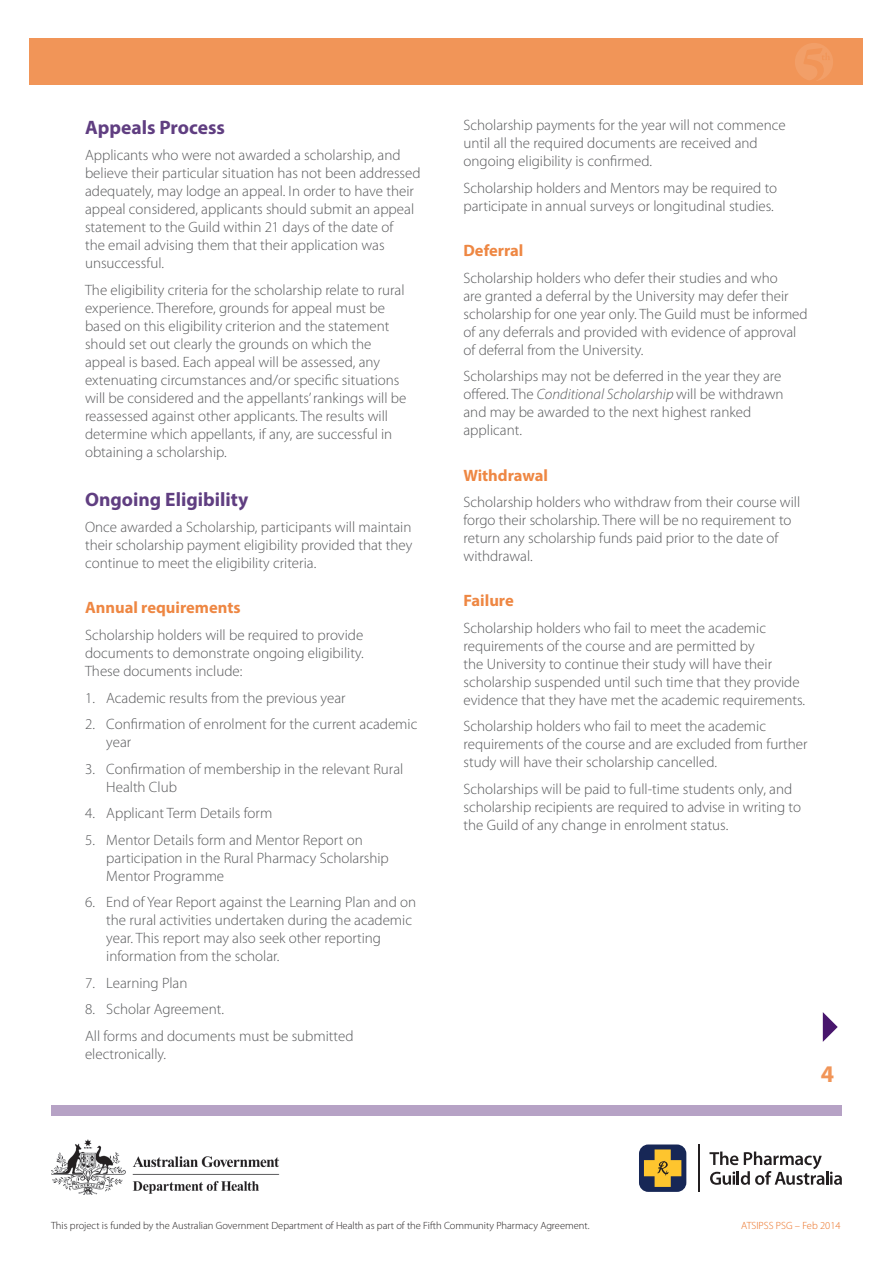
<style>
.page{position:relative;width:893px;height:1263px;background:#fff}
.page>*{position:absolute;margin:0;border:0;box-sizing:border-box;transform-origin:0 0}
.t1{font:700 24px "Myriad Pro";color:#f19558}
.t2{font:700 19.5px "Myriad Pro";color:#603e81}
.t3{font:700 16.5px "Myriad Pro";color:#ee8743}
.t4{font:300 15px/18px "Myriad Pro";color:#57585a}
.t5{font:300 10.5px "Myriad Pro";color:#231f20}
.t6{font:300 10.5px "Myriad Pro";color:#ea6d1f}
.s1{font-style:italic}
</style>
<div class="page">
<div style="left:30px;top:38px;width:833px;height:47px;background:#f19558"></div>
<img style="left:51px;top:1140px;width:229px;height:55px">
<svg style="left:709px;top:1151px;width:133px;height:34px"></svg>
<hr style="left:698px;top:1144px;width:1px;height:48px;background:#231f20">
<div style="left:639px;top:1144px;width:47px;height:48px;background:#172756;border-radius:9px"></div>
<svg style="left:644px;top:1149px;width:37px;height:38px"></svg>
<div style="left:51px;top:1106px;width:791px;height:10px;background:#b6a2c5"></div>
<svg style="left:823px;top:1012px;width:15px;height:30px"></svg>
<svg style="left:795px;top:43px;width:38px;height:38px"></svg>
<h2 class="t2" style="left:85px;top:114px;width:141px">Appeals Process</h2>
<p class="t4" style="left:85px;top:146px;width:337px">Applicants who were not awarded a scholarship, and believe their particular situation has not been addressed adequately, may lodge an appeal. In order to have their appeal considered, applicants should submit an appeal statement to the Guild within 21 days of the date of<br>the email advising them that their application was unsuccessful.</p>
<p class="t4" style="left:85px;top:281px;width:323px">The eligibility criteria for the scholarship relate to rural experience. Therefore, grounds for appeal must be based on this eligibility criterion and the statement should set out clearly the grounds on which the appeal is based. Each appeal will be assessed, any extenuating circumstances and/or specific situations will be considered and the appellants’ rankings will be reassessed against other applicants. The results will determine which appellants, if any, are successful in obtaining a scholarship.</p>
<h2 class="t2" style="left:85px;top:486px;width:165px">Ongoing Eligibility</h2>
<p class="t4" style="left:85px;top:518px;width:329px;text-align:justify">Once awarded a Scholarship, participants will maintain their scholarship payment eligibility provided that they continue to meet the eligibility criteria.</p>
<p class="t3" style="left:85px;top:597px;width:157px">Annual requirements</p>
<p class="t4" style="left:85px;top:626px;width:280px;text-align:justify">Scholarship holders will be required to provide documents to demonstrate ongoing eligibility.<br>These documents include:</p>
<p class="t4" style="left:85px;top:689px;width:262px">1. Academic results from the previous year</p>
<p class="t4" style="left:106px;top:715px;width:313px;text-indent:-21px">2. Confirmation of enrolment for the current academic year</p>
<p class="t4" style="left:106px;top:760px;width:299px;text-indent:-21px">3. Confirmation of membership in the relevant Rural<br>Health Club</p>
<p class="t4" style="left:85px;top:804px;width:189px">4. Applicant Term Details form</p>
<p class="t4" style="left:106px;top:831px;width:284px;text-indent:-21px">5. Mentor Details form and Mentor Report on participation in the Rural Pharmacy Scholarship<br>Mentor Programme</p>
<p class="t4" style="left:106px;top:893px;width:311px;text-indent:-21px">6. End of Year Report against the Learning Plan and on the rural activities undertaken during the academic year. This report may also seek other reporting information from the scholar.</p>
<p class="t4" style="left:85px;top:974px;width:104px">7. Learning Plan</p>
<p class="t4" style="left:85px;top:996px;width:270px;line-height:26.5px">8. Scholar Agreement.<br>All forms and documents must be submitted</p>
<p class="t4" style="left:85px;top:1045px;width:83px">electronically.</p>
<p class="t4" style="left:463px;top:117px;width:324px">Scholarship payments for the year will not commence until all the required documents are received and ongoing eligibility is confirmed.</p>
<p class="t4" style="left:463px;top:179px;width:315px">Scholarship holders and Mentors may be required to participate in annual surveys or longitudinal studies.</p>
<p class="t3" style="left:463px;top:240px;width:61px">Deferral</p>
<p class="t4" style="left:463px;top:269px;width:346px">Scholarship holders who defer their studies and who<br>are granted a deferral by the University may defer their scholarship for one year only. The Guild must be informed of any deferrals and provided with evidence of approval of deferral from the University.</p>
<p class="t4" style="left:463px;top:367px;width:322px">Scholarships may not be deferred in the year they are offered. The <span class="s1">Conditional Scholarship</span> will be withdrawn and may be awarded to the next highest ranked applicant.</p>
<p class="t3" style="left:463px;top:464px;width:86px">Withdrawal</p>
<p class="t4" style="left:463px;top:493px;width:338px">Scholarship holders who withdraw from their course will forgo their scholarship. There will be no requirement to return any scholarship funds paid prior to the date of withdrawal.</p>
<p class="t3" style="left:463px;top:590px;width:52px">Failure</p>
<p class="t4" style="left:463px;top:619px;width:343px">Scholarship holders who fail to meet the academic requirements of the course and are permitted by<br>the University to continue their study will have their scholarship suspended until such time that they provide evidence that they have met the academic requirements.</p>
<p class="t4" style="left:463px;top:718px;width:346px">Scholarship holders who fail to meet the academic requirements of the course and are excluded from further study will have their scholarship cancelled.</p>
<p class="t4" style="left:463px;top:780px;width:339px">Scholarships will be paid to full-time students only, and scholarship recipients are required to advise in writing to the Guild of any change in enrolment status.</p>
<h1 class="t1" style="left:821px;top:1058px;width:15px">4</h1>
<p class="t5" style="left:51px;top:1220px;width:540px">This project is funded by the Australian Government Department of Health as part of the Fifth Community Pharmacy Agreement.</p>
<p class="t6" style="left:741px;top:1220px;width:101px">ATSIPSS PSG – Feb 2014</p>
</div>
